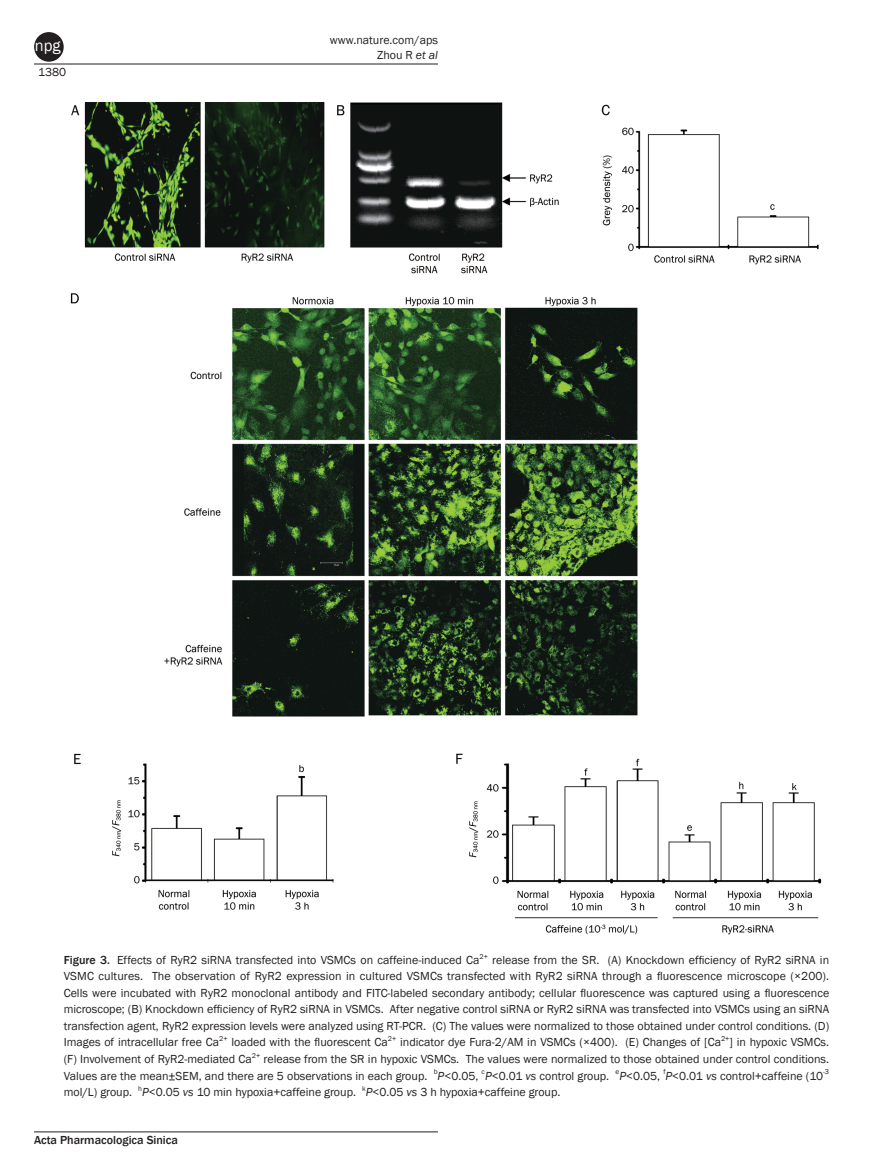
<style>
.page{position:relative;width:893px;height:1170px;background:#fff}
.page>*{position:absolute;margin:0;border:0;box-sizing:border-box;transform-origin:0 0}
.t1{font:16.5px "Franklin Gothic";color:#fff}
.t2{font:12px/16.5px "Franklin Gothic";color:#231f20;text-align:right}
.t3{font:500 12px "Franklin Gothic";color:#231f20}
.s1{font-style:italic}
.s2{font-weight:500}
</style>
<div class="page">
<hr style="left:34px;top:64px;width:404px;height:1px;background:#231f20">
<hr style="left:34px;top:1131px;width:404px;height:1px;background:#231f20">
<div style="left:34px;top:32px;width:30px;height:30px;background:#231f20;border-radius:50%"></div>
<img style="left:70px;top:102px;width:752px;height:833px">
<h1 class="t1" style="left:35px;top:35px;width:27px">npg</h1>
<p class="t2" style="left:38px;top:64px;width:30px">1380</p>
<p class="t2" style="left:330px;top:32px;width:110px;line-height:15px">www.nature.com/aps<br>Zhou R <span class="s1">et al</span></p>
<p class="t2" style="left:64px;top:951px;width:767px;text-align:justify"><span class="s2">Figure 3.</span> Effects of RyR2 siRNA transfected into VSMCs on caffeine-induced Ca<sup>2+</sup> release from the SR. (A) Knockdown efficiency of RyR2 siRNA in VSMC cultures. The observation of RyR2 expression in cultured VSMCs transfected with RyR2 siRNA through a fluorescence microscope (×200).<br>Cells were incubated with RyR2 monoclonal antibody and FITC-labeled secondary antibody; cellular fluorescence was captured using a fluorescence microscope; (B) Knockdown efficiency of RyR2 siRNA in VSMCs. After negative control siRNA or RyR2 siRNA was transfected into VSMCs using an siRNA transfection agent, RyR2 expression levels were analyzed using RT-PCR. (C) The values were normalized to those obtained under control conditions. (D)<br>Images of intracellular free Ca<sup>2+</sup> loaded with the fluorescent Ca<sup>2+</sup> indicator dye Fura-2/AM in VSMCs (×400). (E) Changes of [Ca<sup>2+</sup>] in hypoxic VSMCs. (F) Involvement of RyR2-mediated Ca<sup>2+</sup> release from the SR in hypoxic VSMCs. The values were normalized to those obtained under control conditions.<br>Values are the mean±SEM, and there are 5 observations in each group. <sup>b</sup><span class="s1">P</span>&lt;0.05, <sup>c</sup><span class="s1">P</span>&lt;0.01 <span class="s1">vs</span> control group. <sup>e</sup><span class="s1">P</span>&lt;0.05, <sup>f</sup><span class="s1">P</span>&lt;0.01 <span class="s1">vs</span> control+caffeine (10<sup>-3 </sup>mol/L) group. <sup>h</sup><span class="s1">P</span>&lt;0.05 <span class="s1">vs</span> 10 min hypoxia+caffeine group. <sup>k</sup><span class="s1">P</span>&lt;0.05 <span class="s1">vs</span> 3 h hypoxia+caffeine group.</p>
<p class="t3" style="left:34px;top:1132px;width:145px">Acta Pharmacologica Sinica</p>
</div>
